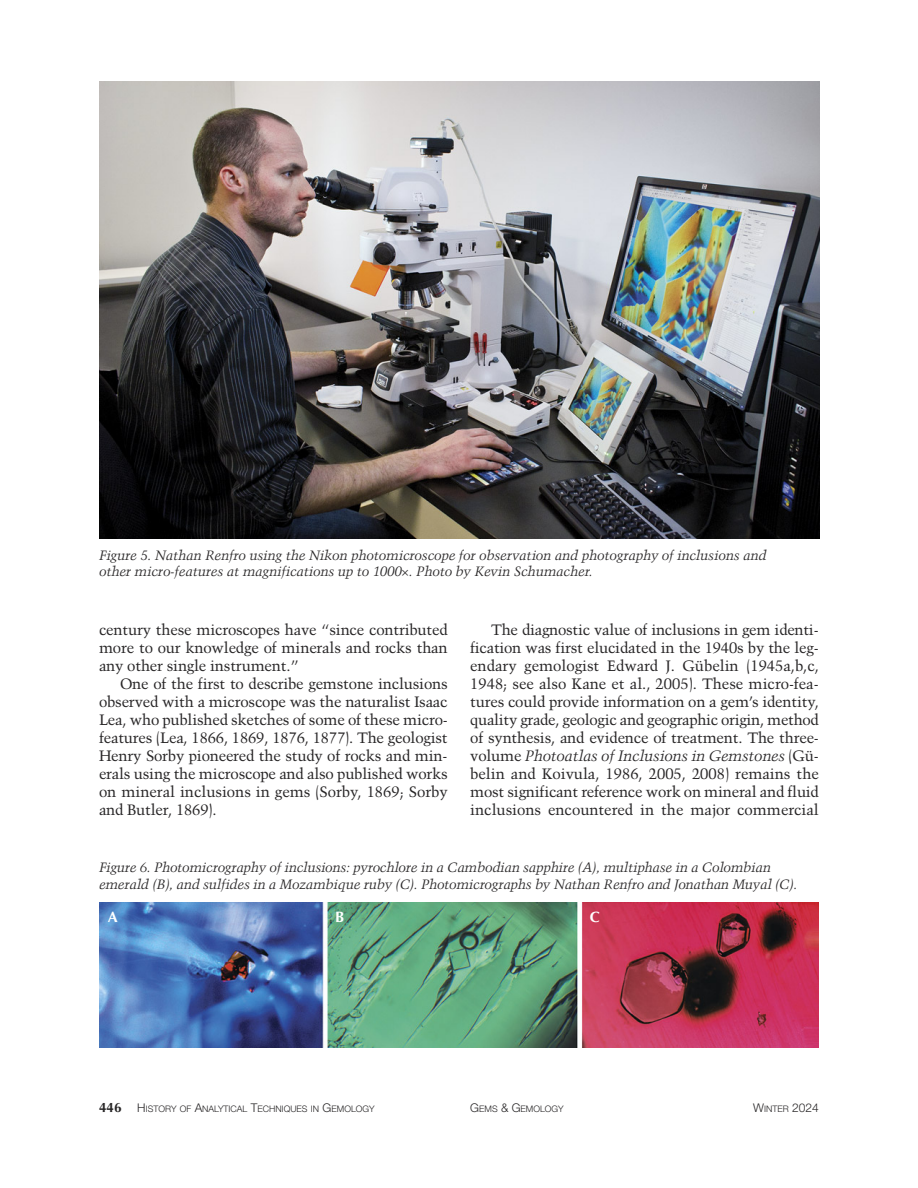
<style>
.page{position:relative;width:918px;height:1188px;background:#fff}
.page>*{position:absolute;margin:0;border:0;box-sizing:border-box;transform-origin:0 0}
.t1{font:15px/18px "Trump Mediaeval LT Std";letter-spacing:-.005em;color:#272526;text-align:justify}
.t2{font:700 15px "Optima LT Std";color:#fff}
.t3{font:italic 13.5px/16.5px "Trump Mediaeval LT Std";letter-spacing:-.02em;color:#272526}
.t4{font:700 13.5px "Optima LT Std";color:#272526}
.t5{font:300 12px "Helvetica Neue LT Std";color:#272526}
.t6{font:300 9px "Helvetica Neue LT Std";color:#272526}
.s1{font-style:italic}
.s2{font-size:12px}
.s3{font-size:9px}
</style>
<div class="page">
<img style="left:99px;top:81px;width:720px;height:458px">
<img style="left:99px;top:902px;width:720px;height:145px">
<p class="t3" style="left:99px;top:548px;width:669px">Figure 5. Nathan Renfro using the Nikon photomicroscope for observation and photography of inclusions and other micro-features at magnifications up to 1000×. Photo by Kevin Schumacher.</p>
<p class="t1" style="left:99px;top:621px;width:350px">century these microscopes have “since contributed more to our knowledge of minerals and rocks than any other single instrument.”</p>
<p class="t1" style="left:99px;top:675px;width:350px;text-indent:21px">One of the first to describe gemstone inclusions observed with a microscope was the naturalist Isaac Lea, who published sketches of some of these micro&shy;features (Lea, 1866, 1869, 1876, 1877). The geologist Henry Sorby pioneered the study of rocks and min&shy;erals using the microscope and also published works on mineral inclusions in gems (Sorby, 1869; Sorby and Butler, 1869).</p>
<p class="t1" style="left:470px;top:621px;width:350px;text-indent:21px">The diagnostic value of inclusions in gem identi&shy;fication was first elucidated in the 1940s by the leg&shy;endary gemologist Edward J. Gübelin (1945a,b,c, 1948; see also Kane et al., 2005). These micro-fea&shy;tures could provide information on a gem’s identity, quality grade, geologic and geographic origin, method of synthesis, and evidence of treatment. The three&shy;volume <span class="s1">Photoatlas of Inclusions in Gemstones</span> (Gü&shy;belin and Koivula, 1986, 2005, 2008) remains the most significant reference work on mineral and fluid inclusions encountered in the major commercial</p>
<p class="t3" style="left:99px;top:860px;width:700px">Figure 6. Photomicrography of inclusions: pyrochlore in a Cambodian sapphire (A), multiphase in a Colombian emerald (B), and sulfides in a Mozambique ruby (C). Photomicrographs by Nathan Renfro and Jonathan Muyal (C).</p>
<p class="t2" style="left:108px;top:911px;width:12px">A</p>
<p class="t2" style="left:335px;top:911px;width:11px">B</p>
<p class="t2" style="left:590px;top:911px;width:12px">C</p>
<p class="t4" style="left:99px;top:1100px;width:24px">446</p>
<p class="t6" style="left:137px;top:1104px;width:239px"><span class="s2">H</span>ISTORY OF <span class="s2">A</span>NALYTICAL <span class="s2">T</span>ECHNIQUES IN <span class="s2">G</span>EMOLOGY</p>
<p class="t6" style="left:470px;top:1104px;width:95px"><span class="s2">G</span>EMS <span class="s2">&amp; G</span>EMOLOGY</p>
<p class="t5" style="left:753px;top:1101px;width:67px">W<span class="s3">INTER</span> 2024</p>
</div>
